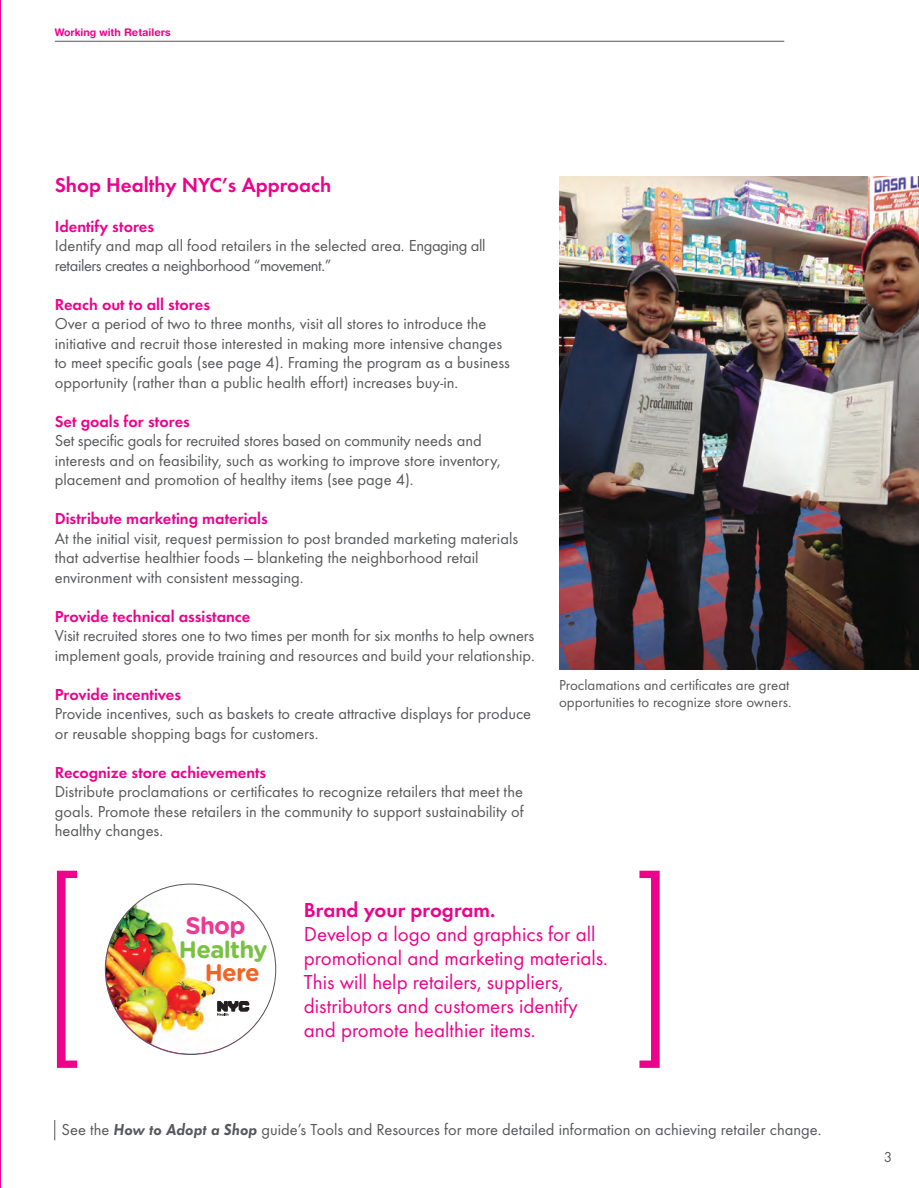
<style>
.page{position:relative;width:919px;height:1188px;background:#fff}
.page>*{position:absolute;margin:0;border:0;box-sizing:border-box;transform-origin:0 0}
.t1{font:700 23.85px "Gotham Rounded";letter-spacing:-.03em;color:#79c142}
.t2{font:700 23.85px "Gotham Rounded";color:#ed3896}
.t3{font:700 23.85px "Gotham Rounded";color:#f36421}
.t4{font:21px/24px "Futura T";color:#ed028c}
.t5{font:600 21px "Futura T";color:#ed028c}
.t6{font:16.5px/19.5px "Futura T";color:#57585a}
.t7{font:600 16.5px "Futura T";color:#ed028c}
.t8{font:16.5px/19.5px "Futura T";letter-spacing:-.02em;color:#57585a}
.t9{font:15px/16.5px "Futura T";color:#57585a}
.t10{font:700 10.5px "Helvetica Rounded";color:#ed028c}
.s1{font-weight:600;font-style:italic}
</style>
<div class="page">
<hr style="left:55px;top:41px;width:729px;height:1px;background:#57585a">
<hr style="left:0;top:0;width:1px;height:1187px;background:#ed028c">
<img style="left:105px;top:885px;width:171px;height:169px">
<img style="left:559px;top:176px;width:359px;height:493px">
<svg style="left:57px;top:870px;width:20px;height:197px"></svg>
<svg style="left:639px;top:870px;width:20px;height:197px"></svg>
<svg style="left:54px;top:1120px;width:1px;height:20px"></svg>
<p class="t10" style="left:55px;top:26px;width:117px">Working with Retailers</p>
<p class="t5" style="left:55px;top:173px;width:278px">Shop Healthy NYC’s Approach</p>
<p class="t7" style="left:55px;top:216px;width:101px">Identify stores</p>
<p class="t8" style="left:55px;top:235px;width:432px">Identify and map all food retailers in the selected area. Engaging all retailers creates a neighborhood “movement.”</p>
<p class="t7" style="left:55px;top:294px;width:157px">Reach out to all stores</p>
<p class="t6" style="left:55px;top:314px;width:457px">Over a period of two to three months, visit all stores to introduce the initiative and recruit those interested in making more intensive changes to meet specific goals (see page 4). Framing the program as a business opportunity (rather than a public health effort) increases buy-in.</p>
<p class="t7" style="left:55px;top:411px;width:137px">Set goals for stores</p>
<p class="t6" style="left:55px;top:431px;width:447px">Set specific goals for recruited stores based on community needs and interests and on feasibility, such as working to improve store inventory, placement and promotion of healthy items (see page 4).</p>
<p class="t7" style="left:55px;top:509px;width:214px">Distribute marketing materials</p>
<p class="t6" style="left:55px;top:528px;width:465px">At the initial visit, request permission to post branded marketing materials that advertise healthier foods — blanketing the neighborhood retail environment with consistent messaging.</p>
<p class="t7" style="left:55px;top:606px;width:197px">Provide technical assistance</p>
<p class="t6" style="left:55px;top:626px;width:481px">Visit recruited stores one to two times per month for six months to help owners implement goals, provide training and resources and build your relationship.</p>
<p class="t7" style="left:55px;top:684px;width:128px">Provide incentives</p>
<p class="t6" style="left:55px;top:704px;width:478px">Provide incentives, such as baskets to create attractive displays for produce or reusable shopping bags for customers.</p>
<p class="t7" style="left:55px;top:762px;width:213px">Recognize store achievements</p>
<p class="t6" style="left:55px;top:782px;width:470px;text-align:justify">Distribute proclamations or certificates to recognize retailers that meet the goals. Promote these retailers in the community to support sustainability of healthy changes.</p>
<p class="t9" style="left:559px;top:677px;width:234px">Proclamations and certificates are great opportunities to recognize store owners.</p>
<h1 class="t2" style="left:185px;top:911px;width:62px">Shop</h1>
<h1 class="t1" style="left:179px;top:934px;width:90px">Healthy</h1>
<h1 class="t3" style="left:205px;top:957px;width:56px">Here</h1>
<p class="t5" style="left:304px;top:897px;width:193px">Brand your program.</p>
<p class="t4" style="left:304px;top:922px;width:305px">Develop a logo and graphics for all promotional and marketing materials.<br>This will help retailers, suppliers, distributors and customers identify and promote healthier items.</p>
<p class="t6" style="left:61px;top:1119px;width:761px">See the <span class="s1">How to Adopt a Shop</span> guide’s Tools and Resources for more detailed information on achieving retailer change.</p>
<p class="t9" style="left:883px;top:1148px;width:10px">3</p>
</div>
